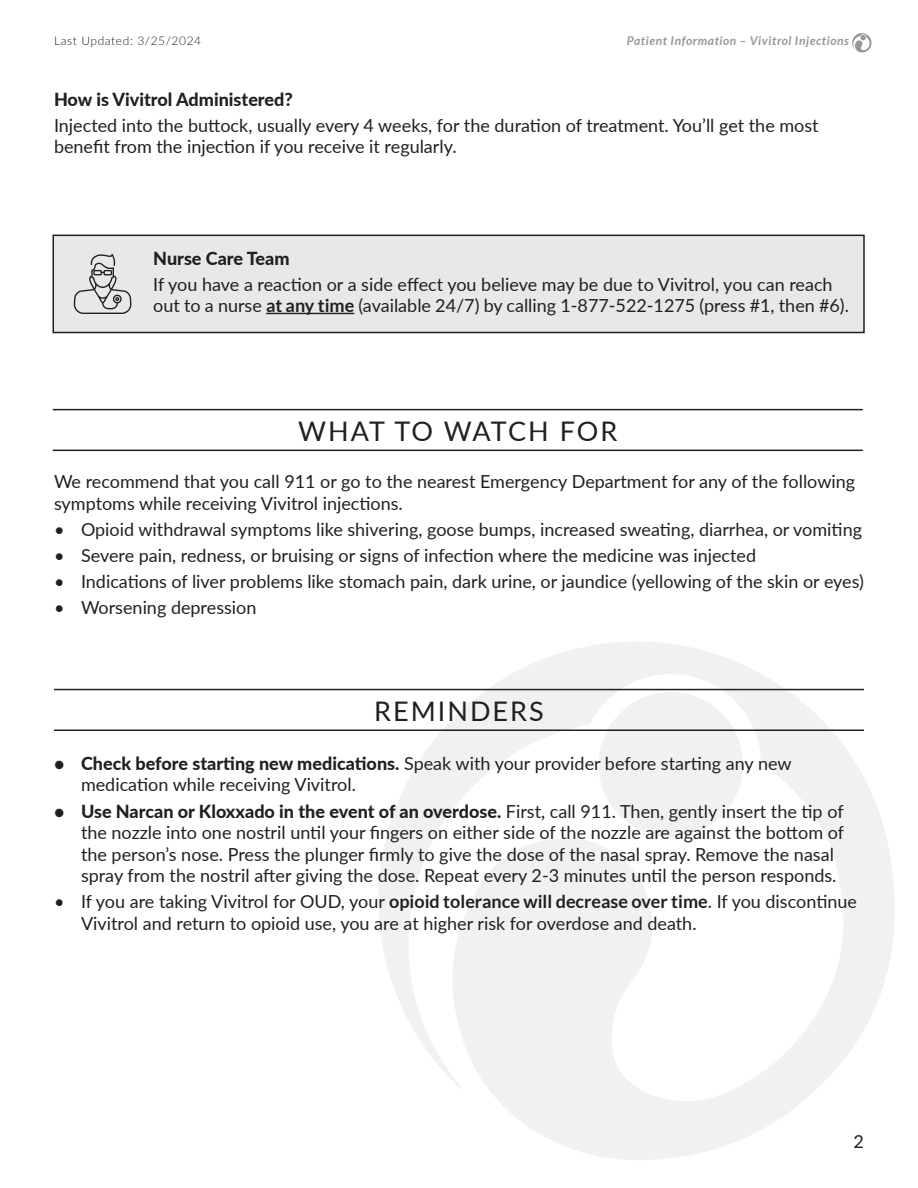
<style>
.page{position:relative;width:918px;height:1188px;background:#fff}
.page>*{position:absolute;margin:0;border:0;box-sizing:border-box;transform-origin:0 0}
.t1{font:27px "Lato";letter-spacing:.055em;color:#231f20}
.t2{font:27px "Lato";letter-spacing:.075em;color:#231f20}
.t3{font:18px/21.6px "Lato";color:#231f20}
.t4{font:800 18px "Lato";color:#231f20}
.t5{font:italic 700 12px "Lato";letter-spacing:.05em;color:#949698}
.t6{font:300 12px "Lato";letter-spacing:.05em;color:#231f20}
.s1{font-weight:700}
.s2{font-weight:800}
</style>
<div class="page">
<svg style="left:377px;top:642px;width:517px;height:518px"></svg>
<svg style="left:598px;top:692px;width:145px;height:145px"></svg>
<div style="left:53px;top:235px;width:811px;height:98px;background:#e7e8e8"></div>
<div style="left:52px;top:235px;width:813px;height:98px;border:2px solid #231f20"></div>
<hr style="left:54px;top:730px;width:810px;height:1px;background:#231f20">
<hr style="left:54px;top:689px;width:810px;height:1px;background:#231f20">
<hr style="left:53px;top:450px;width:810px;height:1px;background:#231f20">
<hr style="left:53px;top:409px;width:810px;height:1px;background:#231f20">
<svg style="left:74px;top:254px;width:58px;height:60px"></svg>
<svg style="left:852px;top:33px;width:20px;height:20px"></svg>
<hr style="left:266px;top:313px;width:88px;height:1px;background:#231f20">
<p class="t6" style="left:54px;top:33px;width:149px">Last Updated: 3/25/2024</p>
<p class="t5" style="left:627px;top:34px;width:224px">Patient Information – Vivitrol Injections</p>
<p class="t4" style="left:54px;top:86px;width:240px">How is Vivitrol Administered?</p>
<p class="t3" style="left:54px;top:114px;width:766px">Injected into the buttock, usually every 4 weeks, for the duration of treatment. You’ll get the most benefit from the injection if you receive it regularly.</p>
<p class="t4" style="left:153px;top:245px;width:138px">Nurse Care Team</p>
<p class="t3" style="left:153px;top:273px;width:697px">If you have a reaction or a side effect you believe may be due to Vivitrol, you can reach out to a nurse <span class="s1">at any time</span> (available 24/7) by calling 1-877-522-1275 (press #1, then #6).</p>
<p class="t1" style="left:298px;top:412px;width:321px">WHAT TO WATCH FOR</p>
<p class="t3" style="left:54px;top:470px;width:803px">We recommend that you call 911 or go to the nearest Emergency Department for any of the following symptoms while receiving Vivitrol injections.</p>
<p class="t3" style="left:54px;top:518px;width:810px">• Opioid withdrawal symptoms like shivering, goose bumps, increased sweating, diarrhea, or vomiting</p>
<p class="t3" style="left:54px;top:544px;width:704px">• Severe pain, redness, or bruising or signs of infection where the medicine was injected</p>
<p class="t3" style="left:54px;top:570px;width:812px">• Indications of liver problems like stomach pain, dark urine, or jaundice (yellowing of the skin or eyes)</p>
<p class="t3" style="left:54px;top:596px;width:204px">• Worsening depression</p>
<p class="t2" style="left:374px;top:692px;width:171px">REMINDERS</p>
<p class="t3" style="left:81px;top:752px;width:712px;text-indent:-27px"><span class="s2">• Check before starting new medications.</span> Speak with your provider before starting any new medication while receiving Vivitrol.</p>
<p class="t3" style="left:81px;top:799px;width:765px;text-indent:-27px"><span class="s2">• Use Narcan or Kloxxado in the event of an overdose.</span> First, call 911. Then, gently insert the tip of the nozzle into one nostril until your fingers on either side of the nozzle are against the bottom of the person’s nose. Press the plunger firmly to give the dose of the nasal spray. Remove the nasal spray from the nostril after giving the dose. Repeat every 2-3 minutes until the person responds.</p>
<p class="t3" style="left:81px;top:890px;width:777px;text-indent:-27px">• If you are taking Vivitrol for OUD, your <span class="s1">opioid tolerance will decrease over time</span>. If you discontinue<br>Vivitrol and return to opioid use, you are at higher risk for overdose and death.</p>
<p class="t3" style="left:854px;top:1130px;width:12px">2</p>
</div>
